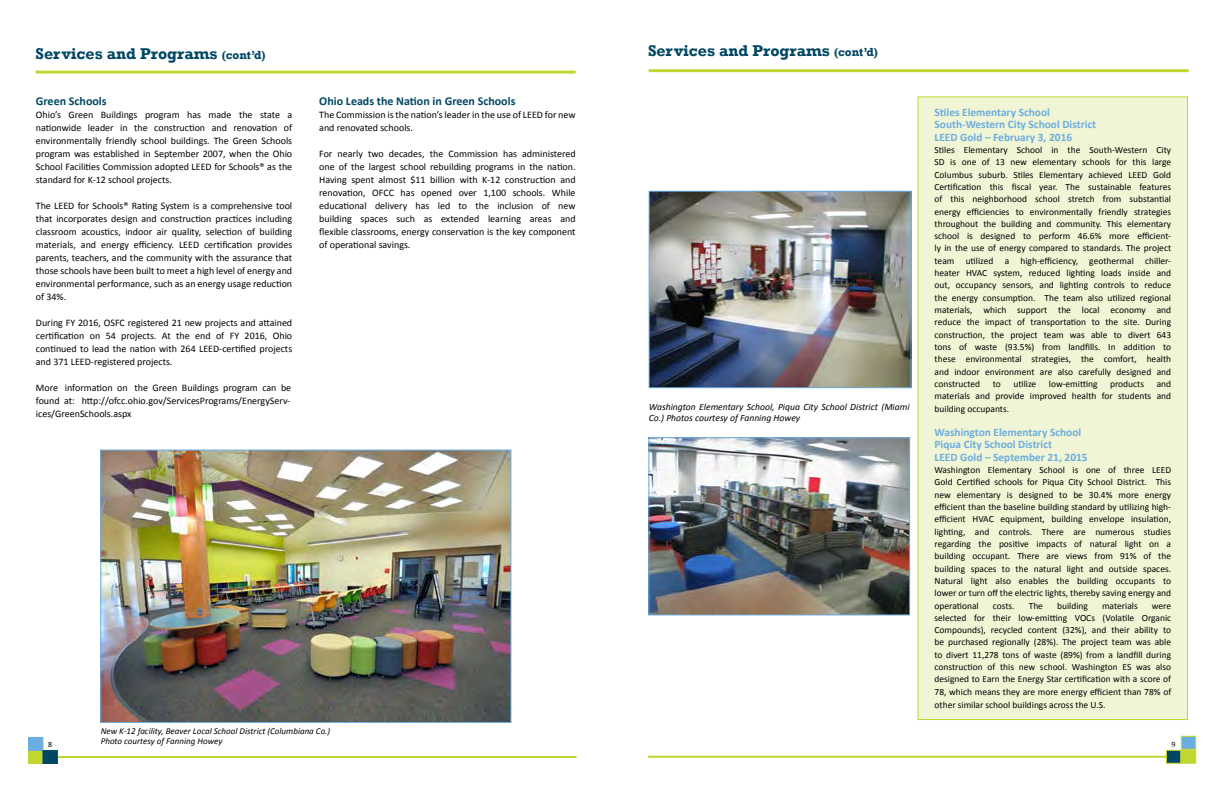
<style>
.page{position:relative;width:1224px;height:792px;background:#fff}
.page>*{position:absolute;margin:0;border:0;box-sizing:border-box;transform-origin:0 0}
.t1{font:700 16px "Rockwell";color:#014763}
.t2{font:700 12px "Calibri";color:#014763}
.t3{font:700 12px "Rockwell";color:#014763}
.t4{font:700 11.4px/12.3px "Calibri";color:#6caddf}
.t5{font:10px/13px "Calibri";color:#000;text-align:justify}
.t6{font:italic 9.6px/10.7px "Calibri";color:#000}
.t7{font:9.5px/12.3px "Calibri";color:#000;text-align:justify}
.t8{font:italic 9px/10px "Calibri";color:#000}
.t9{font:8px "Calibri";color:#000}
.s1{font-size:12px}
</style>
<div class="page">
<hr style="left:649px;top:69px;width:540px;height:3px;background:#c1d72f">
<hr style="left:36px;top:71px;width:540px;height:3px;background:#c1d72f">
<div style="left:918px;top:97px;width:270px;height:623px;background:#f0f5d5"></div>
<div style="left:918px;top:96px;width:270px;height:624px;border:1px solid #c1d72f"></div>
<img style="left:650px;top:439px;width:258px;height:174px">
<div style="left:648px;top:437px;width:262px;height:178px;border:1px solid #6caddf"></div>
<img style="left:651px;top:193px;width:259px;height:193px">
<div style="left:649px;top:191px;width:263px;height:197px;border:1px solid #6caddf"></div>
<img style="left:102px;top:452px;width:407px;height:269px">
<div style="left:100px;top:450px;width:411px;height:273px;border:1px solid #6caddf"></div>
<div style="left:28px;top:750px;width:15px;height:14px;background:#c1d72f"></div>
<div style="left:28px;top:737px;width:15px;height:14px;background:#6caddf;border:1px solid #6caddf"></div>
<hr style="left:56px;top:756px;width:521px;height:2px;background:#c1d72f">
<div style="left:42px;top:750px;width:16px;height:14px;background:#014763;border:1px solid #014763"></div>
<hr style="left:648px;top:756px;width:520px;height:2px;background:#c1d72f">
<div style="left:1181px;top:750px;width:15px;height:14px;background:#c1d72f;border:1px solid #c1d72f"></div>
<div style="left:1181px;top:736px;width:15px;height:14px;background:#6caddf;border:1px solid #c1d72f"></div>
<div style="left:1166px;top:750px;width:15px;height:14px;background:#014763;border:1px solid #c1d72f"></div>
<h1 class="t1" style="left:36px;top:44px;width:184px">Services and Programs</h1>
<h1 class="t1" style="left:648px;top:41px;width:232px">Services and Programs <span class="s1">(cont’d)</span></h1>
<p class="t3" style="left:222px;top:48px;width:46px">(cont’d)</p>
<p class="t2" style="left:36px;top:93px;width:72px">Green Schools</p>
<p class="t5" style="left:36px;top:108px;width:258px">Ohio’s Green Buildings program has made the state a nationwide leader in the construction and renovation of environmentally friendly school buildings. The Green Schools program was established in September 2007, when the Ohio School Facilities Commission adopted LEED for Schools® as the standard for K-12 school projects.</p>
<p class="t5" style="left:36px;top:199px;width:258px">The LEED for Schools® Rating System is a comprehensive tool that incorporates design and construction practices including classroom acoustics, indoor air quality, selection of building materials, and energy efficiency. LEED certification provides parents, teachers, and the community with the assurance that those schools have been built to meet a high level of energy and environmental performance, such as an energy usage reduction of 34%.</p>
<p class="t5" style="left:36px;top:316px;width:258px">During FY 2016, OSFC registered 21 new projects and attained certification on 54 projects. At the end of FY 2016, Ohio continued to lead the nation with 264 LEED-certified projects and 371 LEED-registered projects.</p>
<p class="t5" style="left:36px;top:381px;width:257px">More information on the Green Buildings program can be found at: http://ofcc.ohio.gov/ServicesPrograms/EnergyServ&shy;ices/GreenSchools.aspx</p>
<p class="t2" style="left:319px;top:93px;width:198px">Ohio Leads the Nation in Green Schools</p>
<p class="t5" style="left:319px;top:108px;width:258px">The Commission is the nation’s leader in the use of LEED for new and renovated schools.</p>
<p class="t5" style="left:319px;top:147px;width:258px">For nearly two decades, the Commission has administered one of the largest school rebuilding programs in the nation.<br>Having spent almost $11 billion with K-12 construction and renovation, OFCC has opened over 1,100 schools. While educational delivery has led to the inclusion of new building spaces such as extended learning areas and flexible classrooms, energy conservation is the key component of operational savings.</p>
<p class="t6" style="left:649px;top:401px;width:262px">Washington Elementary School, Piqua City School District (Miami<br>Co.) Photos courtesy of Fanning Howey</p>
<p class="t4" style="left:935px;top:106px;width:163px">Stiles Elementary School<br>South-Western City School District<br>LEED Gold – February 3, 2016</p>
<p class="t7" style="left:935px;top:144px;width:238px">Stiles Elementary School in the South-Western City SD is one of 13 new elementary schools for this large Columbus suburb. Stiles Elementary achieved LEED Gold Certification this fiscal year. The sustainable features of this neighborhood school stretch from substantial energy efficiencies to environmentally friendly strategies throughout the building and community. This elementary school is designed to perform 46.6% more efficient&shy;ly in the use of energy compared to standards. The project team utilized a high-efficiency, geothermal chiller&shy;heater HVAC system, reduced lighting loads inside and out, occupancy sensors, and lighting controls to reduce the energy consumption. The team also utilized regional materials, which support the local economy and reduce the impact of transportation to the site. During construction, the project team was able to divert 643 tons of waste (93.5%) from landfills. In addition to these environmental strategies, the comfort, health and indoor environment are also carefully designed and constructed</p>
<p class="t7" style="left:993px;top:378px;width:10px">to</p>
<p class="t7" style="left:1014px;top:378px;width:24px">utilize</p>
<p class="t7" style="left:1049px;top:378px;width:50px">low-emitting</p>
<p class="t7" style="left:1110px;top:378px;width:35px">products</p>
<p class="t7" style="left:935px;top:378px;width:238px;text-indent:222px">and materials and provide improved health for students and building occupants.</p>
<p class="t4" style="left:935px;top:426px;width:155px">Washington Elementary School<br>Piqua City School District<br>LEED Gold – September 21, 2015</p>
<p class="t7" style="left:935px;top:464px;width:238px">Washington Elementary School is one of three LEED Gold Certified schools for Piqua City School District. This new elementary is designed to be 30.4% more energy efficient than the baseline building standard by utilizing high&shy;efficient HVAC equipment, building envelope insulation, lighting, and controls. There are numerous studies regarding the positive impacts of natural light on a building occupant. There are views from 91% of the building spaces to the natural light and outside spaces.<br>Natural light also enables the building occupants to lower or turn off the electric lights, thereby saving energy and operational</p>
<p class="t7" style="left:993px;top:599px;width:23px">costs.</p>
<p class="t7" style="left:1029px;top:599px;width:16px">The</p>
<p class="t7" style="left:1057px;top:599px;width:32px">building</p>
<p class="t7" style="left:1102px;top:599px;width:37px">materials</p>
<p class="t7" style="left:935px;top:599px;width:238px;text-indent:217px">were selected for their low-emitting VOCs (Volatile Organic Compounds), recycled content (32%), and their ability to be purchased regionally (28%). The project team was able to divert 11,278 tons of waste (89%) from a landfill during construction of this new school. Washington ES was also designed to Earn the Energy Star certification with a score of 78, which means they are more energy efficient than 78% of</p>
<p class="t7" style="left:935px;top:699px;width:172px">other similar school buildings across the U.S.</p>
<p class="t8" style="left:101px;top:726px;width:231px">New K-12 facility, Beaver Local School District (Columbiana Co.)<br>Photo courtesy of Fanning Howey</p>
<p class="t9" style="left:48px;top:739px;width:6px">8</p>
<p class="t9" style="left:1172px;top:739px;width:6px">9</p>
</div>
